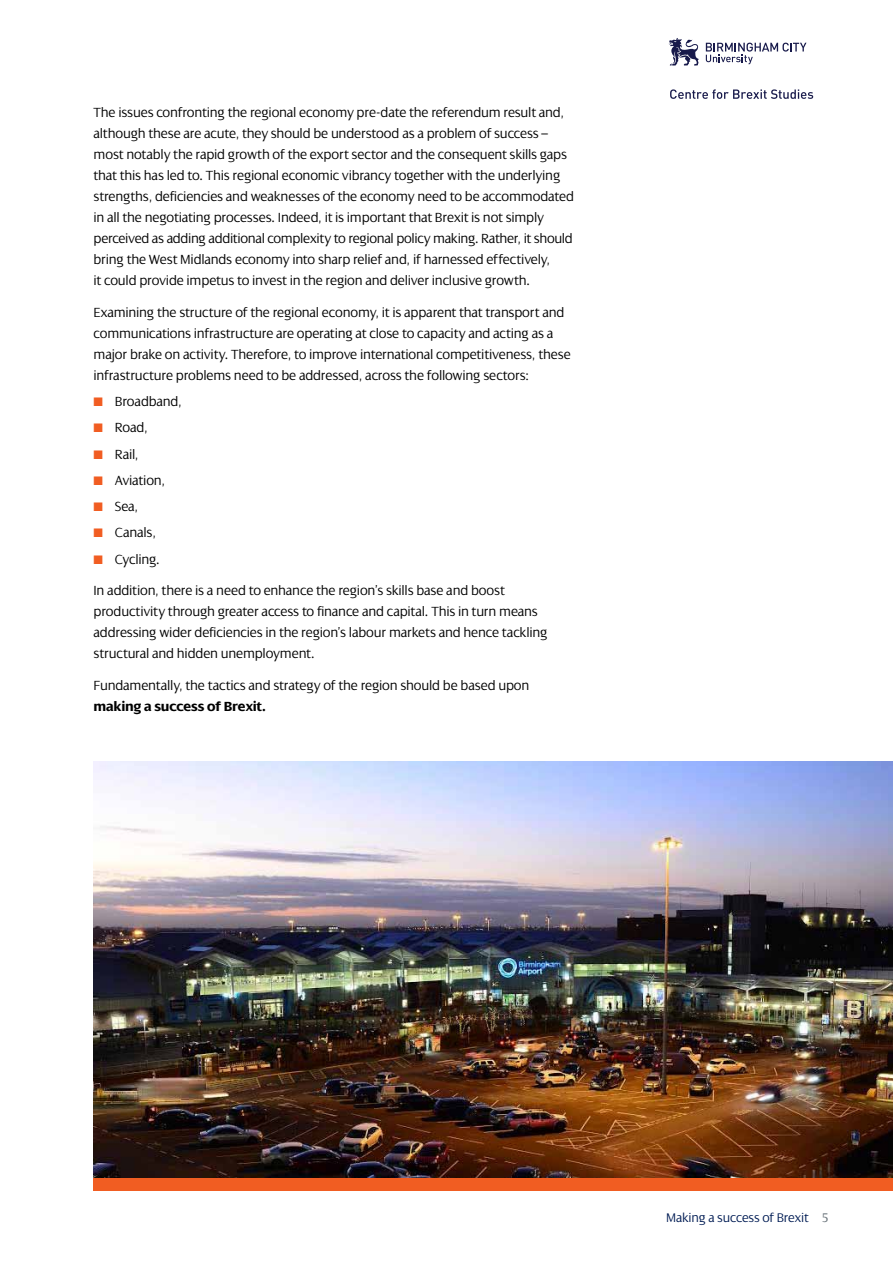
<style>
.page{position:relative;width:893px;height:1263px;background:#fff}
.page>*{position:absolute;margin:0;border:0;box-sizing:border-box;transform-origin:0 0}
.t1{font:300 14.25px/21px "Dialog";letter-spacing:-.015em;color:#000}
.t2{font:700 14.25px "Dialog";letter-spacing:-.015em;color:#000}
.t3{font:300 13.5px "Dialog";letter-spacing:-.01em;color:#001c54}
.s1{font-family:"European Pi Three";font-weight:400;color:#f15d22}
.s2{color:#6a747b}
</style>
<div class="page">
<svg style="left:668px;top:38px;width:31px;height:28px"></svg>
<svg style="left:706px;top:43px;width:100px;height:21px"></svg>
<svg style="left:670px;top:89px;width:143px;height:10px"></svg>
<img style="left:94px;top:761px;width:799px;height:417px">
<div style="left:94px;top:1178px;width:799px;height:13px;background:#f15d22"></div>
<p class="t1" style="left:94px;top:102px;width:482px">The issues confronting the regional economy pre-date the referendum result and, although these are acute, they should be understood as a problem of success – most notably the rapid growth of the export sector and the consequent skills gaps that this has led to. This regional economic vibrancy together with the underlying strengths, deficiencies and weaknesses of the economy need to be accommodated in all the negotiating processes. Indeed, it is important that Brexit is not simply perceived as adding additional complexity to regional policy making. Rather, it should bring the West Midlands economy into sharp relief and, if harnessed effectively,<br>it could provide impetus to invest in the region and deliver inclusive growth.</p>
<p class="t1" style="left:94px;top:302px;width:479px">Examining the structure of the regional economy, it is apparent that transport and communications infrastructure are operating at close to capacity and acting as a major brake on activity. Therefore, to improve international competitiveness, these infrastructure problems need to be addressed, across the following sectors:</p>
<p class="t1" style="left:94px;top:388px;width:90px;line-height:26.2px"><span class="s1">K</span> Broadband,<br><span class="s1">K</span> Road,<br><span class="s1">K</span> Rail,<br><span class="s1">K</span> Aviation,<br><span class="s1">K</span> Sea,<br><span class="s1">K</span> Canals,<br><span class="s1">K</span> Cycling.</p>
<p class="t1" style="left:94px;top:580px;width:456px">In addition, there is a need to enhance the region’s skills base and boost productivity through greater access to finance and capital. This in turn means addressing wider deficiencies in the region’s labour markets and hence tackling structural and hidden unemployment.</p>
<p class="t1" style="left:94px;top:675px;width:437px">Fundamentally, the tactics and strategy of the region should be based upon</p>
<p class="t2" style="left:94px;top:698px;width:174px">making a success of Brexit.</p>
<p class="t3" style="left:666px;top:1210px;width:165px">Making a success of Brexit <span class="s2">5</span></p>
</div>
